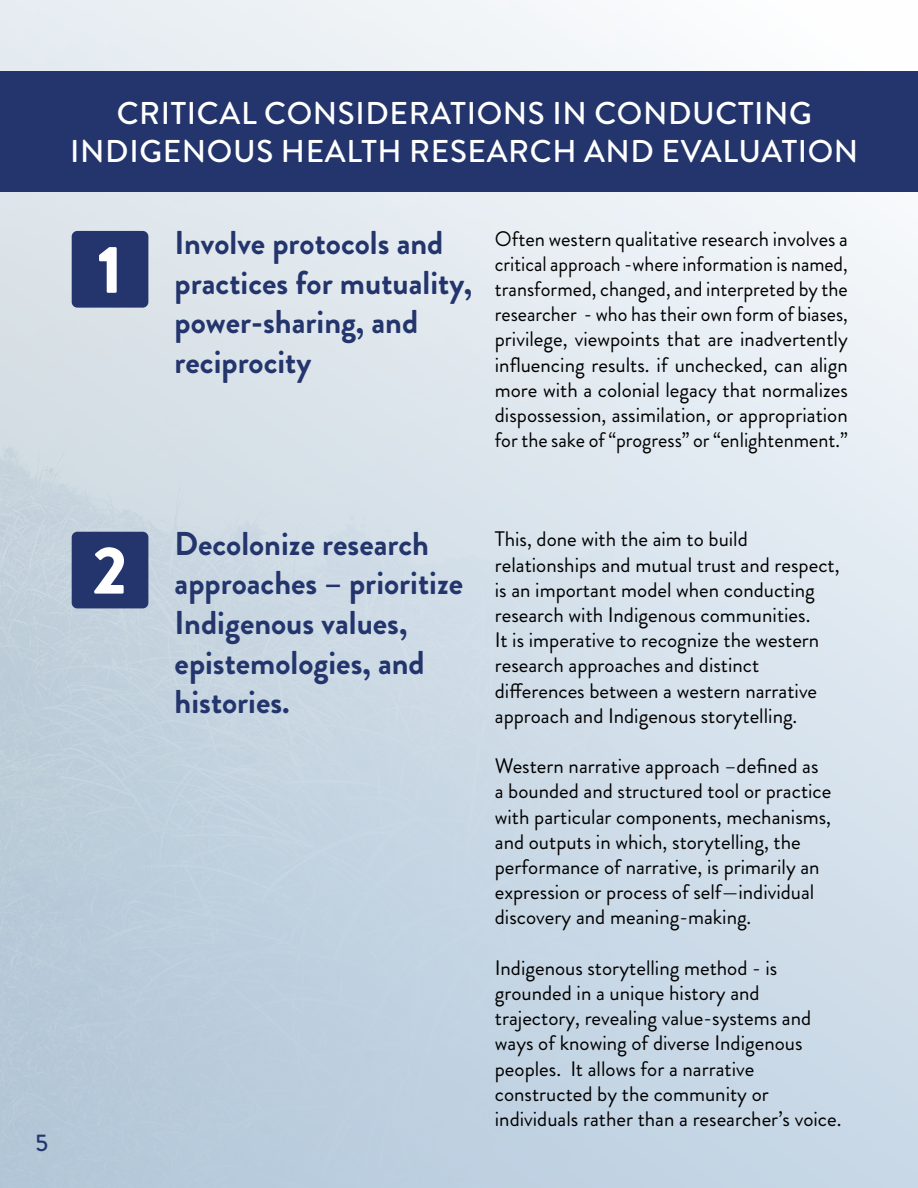
<style>
.page{position:relative;width:918px;height:1188px;background:#fff}
.page>*{position:absolute;margin:0;border:0;box-sizing:border-box;transform-origin:0 0}
.t1{font:900 67.2px "Brandon Grotesque";color:#fff}
.t2{font:700 33px/39.6px "Brandon Grotesque";color:#23356c}
.t3{font:500 31.5px/37.8px "Brandon Grotesque";letter-spacing:.02em;color:#fff;text-align:center}
.t4{font:500 24px "Brandon Grotesque";color:#23356c}
.t5{font:21px/25.2px "Brandon Grotesque";color:#000}
</style>
<div class="page">
<svg style="left:615px;top:44px;width:303px;height:1144px;background:#dae4ee"></svg>
<img style="left:0;top:0;width:615px;height:1188px">
<div style="left:0;top:71px;width:918px;height:121px;background:#23356c"></div>
<div style="left:72px;top:231px;width:76px;height:77px;background:#23356c;border-radius:6px"></div>
<div style="left:72px;top:532px;width:76px;height:76px;background:#23356c;border-radius:6px"></div>
<h3 class="t3" style="left:70px;top:95px;width:790px">CRITICAL CONSIDERATIONS IN CONDUCTING<br>INDIGENOUS HEALTH RESEARCH AND EVALUATION</h3>
<h1 class="t1" style="left:97px;top:222px;width:27px">1</h1>
<h2 class="t2" style="left:175px;top:223px;width:299px">Involve protocols and practices for mutuality, power-sharing, and reciprocity</h2>
<p class="t5" style="left:495px;top:226px;width:355px;text-align:justify">Often western qualitative research involves a critical approach -where information is named, transformed, changed, and interpreted by the researcher - who has their own form of biases, privilege, viewpoints that are inadvertently influencing results. if unchecked, can align more with a colonial legacy that normalizes dispossession, assimilation, or appropriation for the sake of “progress” or “enlightenment.”</p>
<h1 class="t1" style="left:93px;top:523px;width:36px">2</h1>
<p class="t4" style="left:36px;top:1126px;width:14px">5</p>
<h2 class="t2" style="left:175px;top:524px;width:290px">Decolonize research approaches – prioritize<br>Indigenous values, epistemologies, and histories.</h2>
<p class="t5" style="left:495px;top:527px;width:346px">This, done with the aim to build relationships and mutual trust and respect, is an important model when conducting research with Indigenous communities.<br>It is imperative to recognize the western research approaches and distinct differences between a western narrative approach and Indigenous storytelling.</p>
<p class="t5" style="left:495px;top:754px;width:338px">Western narrative approach –defined as a bounded and structured tool or practice with particular components, mechanisms, and outputs in which, storytelling, the performance of narrative, is primarily an expression or process of self—individual discovery and meaning-making.</p>
<p class="t5" style="left:495px;top:955px;width:348px">Indigenous storytelling method - is grounded in a unique history and trajectory, revealing value-systems and ways of knowing of diverse Indigenous peoples. It allows for a narrative constructed by the community or individuals rather than a researcher’s voice.</p>
</div>
